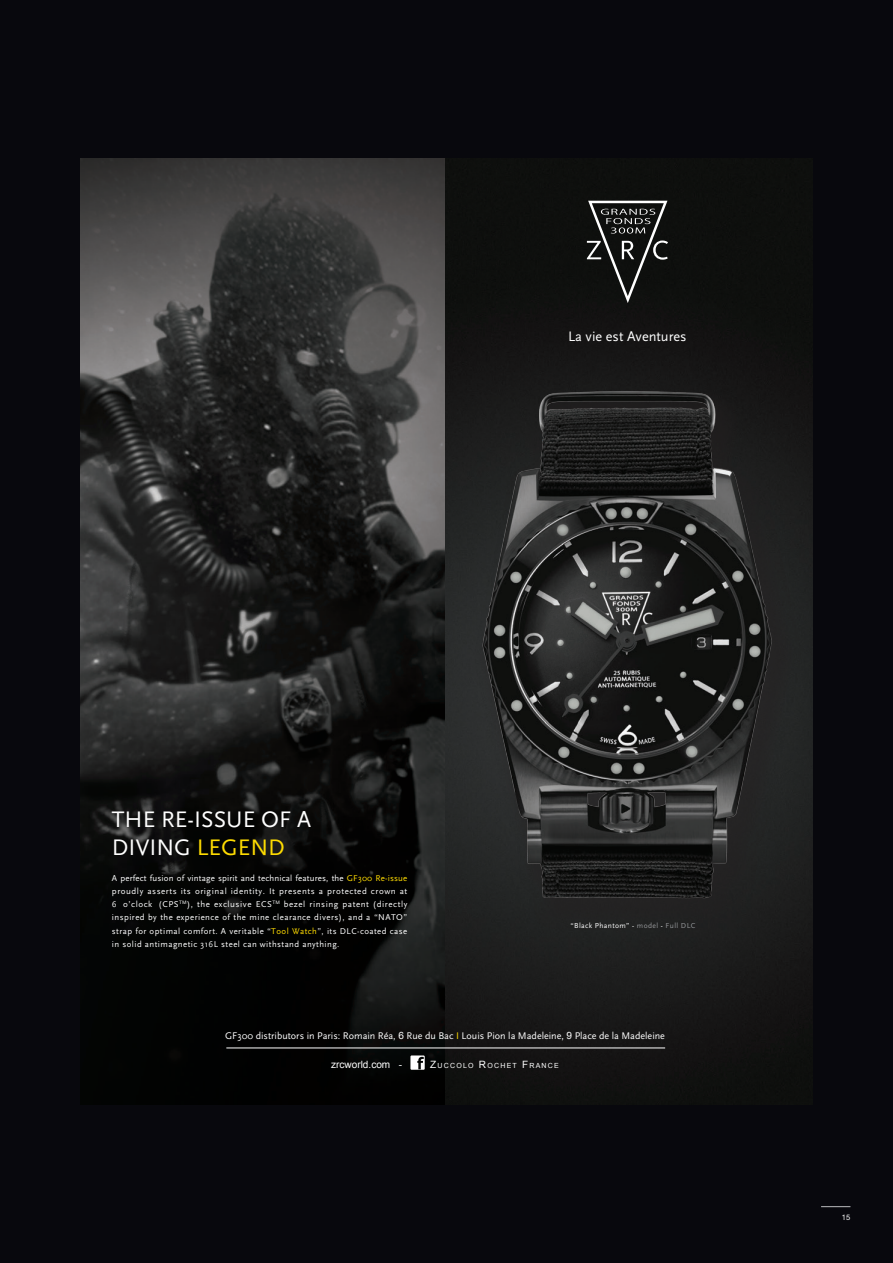
<style>
.page{position:relative;width:893px;height:1263px;background:#08080d}
.page>*{position:absolute;margin:0;border:0;box-sizing:border-box;transform-origin:0 0}
.t1{font:23.55px/28.2px "Scala Sans";color:#fff}
.t2{font:14.4px "Scala Sans";color:#fff}
.t3{font:10.05px "Scala Sans";color:#fff}
.t4{font:10.05px "Arial";color:#fff}
.t5{font:8.85px/13.2px "Scala Sans";letter-spacing:.05em;color:#fff;text-align:justify}
.t6{font:7.65px "Helvetica Neue";color:#fff}
.t7{font:7.5px "Scala Sans";letter-spacing:.05em;color:#fff}
.t8{font:7.05px "Arial";letter-spacing:.17em;color:#fff}
.s1{color:#ffdc01}
.s2{color:#939598}
.s3{font-family:"Arial"}
.s4{font-size:10.05px}
</style>
<div class="page">
<img style="left:81px;top:159px;width:364px;height:945px">
<img style="left:445px;top:163px;width:367px;height:938px">
<img style="left:446px;top:336px;width:354px;height:592px">
<svg style="left:410px;top:1055px;width:15px;height:15px"></svg>
<hr style="left:226px;top:1048px;width:439px;height:1px;background:#fff">
<svg style="left:587px;top:201px;width:81px;height:102px"></svg>
<svg style="left:821px;top:1206px;width:29px;height:1px"></svg>
<p class="t2" style="left:568px;top:328px;width:120px">La vie est Aventures</p>
<p class="t1" style="left:112px;top:806px;width:201px">THE RE-ISSUE OF A<br>DIVING <span class="s1">LEGEND</span></p>
<p class="t5" style="left:112px;top:871px;width:297px">A perfect fusion of vintage spirit and technical features, the <span class="s1">GF300 Re-issue </span>proudly asserts its original identity. It presents a protected crown at 6 o’clock (CPS<sup>TM</sup>), the exclusive ECS<sup>TM</sup> bezel rinsing patent (directly inspired by the experience of the mine clearance divers), and a “NATO” strap for optimal comfort. A veritable “<span class="s1">Tool Watch</span>”, its DLC-coated case in solid antimagnetic 316L steel can withstand anything.</p>
<p class="t7" style="left:570px;top:921px;width:126px">“Black Phantom” - <span class="s2">model</span> - <span class="s2">Full DLC</span></p>
<p class="t3" style="left:225px;top:1030px;width:441px">GF300 distributors in Paris: Romain Réa, <span class="s3">6</span> Rue du Bac <span class="s1">I</span> Louis Pion la Madeleine, <span class="s3">9</span> Place de la Madeleine</p>
<p class="t4" style="left:331px;top:1057px;width:72px">zrcworld.com -</p>
<p class="t8" style="left:430px;top:1060px;width:130px"><span class="s4">Z</span>UCCOLO <span class="s4">R</span>OCHET <span class="s4">F</span>RANCE</p>
<p class="t6" style="left:842px;top:1213px;width:10px">15</p>
</div>
